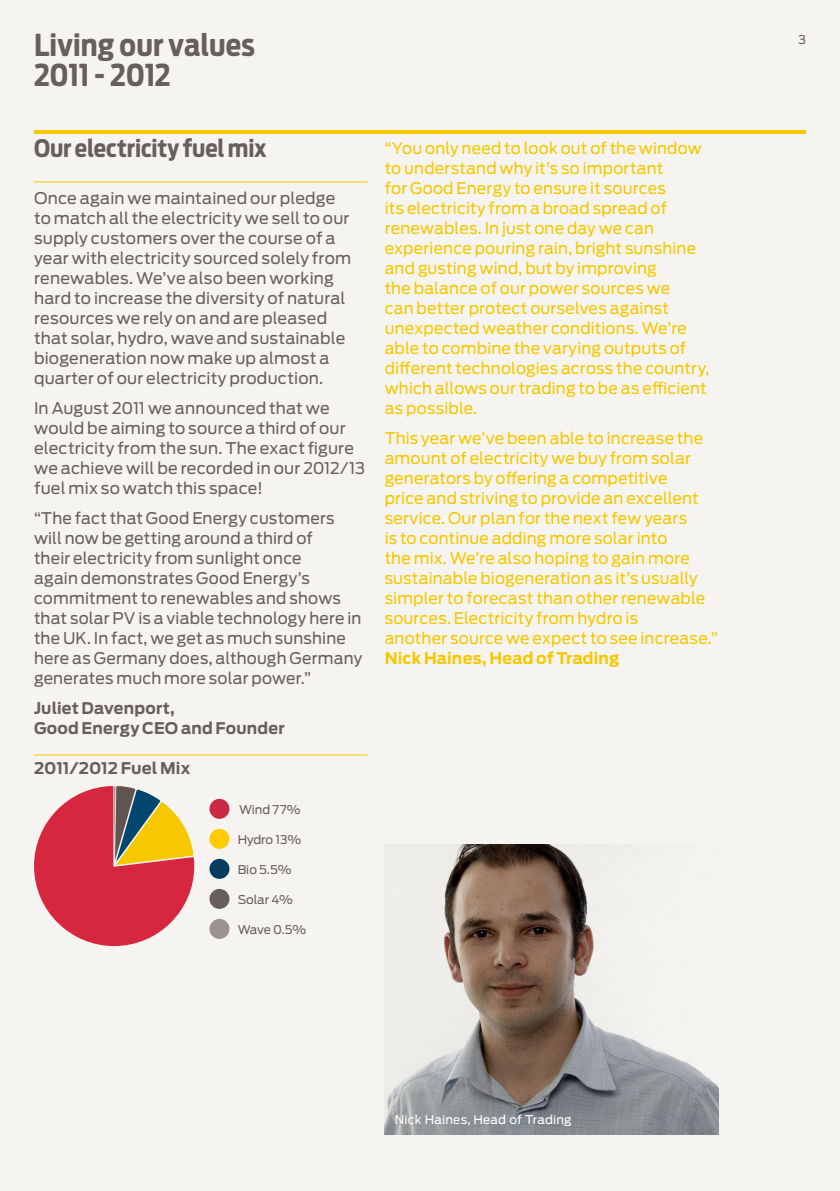
<style>
.page{position:relative;width:840px;height:1191px;background:#fff}
.page>*{position:absolute;margin:0;border:0;box-sizing:border-box;transform-origin:0 0}
.t1{font:700 30px/30px "GE Rounded";color:#695f5a}
.t2{font:700 24px "GE Rounded";letter-spacing:-.005em;color:#695f5a}
.t3{font:16px/20px "Antenna";letter-spacing:.01em;color:#f5c800}
.t4{font:16px/20px "Antenna";letter-spacing:.01em;color:#695f5a}
.t5{font:700 16px/20px "Antenna";letter-spacing:.015em;color:#695f5a}
.t6{font:700 16px "Antenna";letter-spacing:.01em;color:#f5c800}
.t7{font:700 16px "Antenna";letter-spacing:-.01em;color:#695f5a}
.t8{font:12px "Antenna";color:#695f5a}
.t9{font:12px "Antenna";letter-spacing:.02em;color:#fff}
</style>
<div class="page">
<div style="left:0;top:0;width:839px;height:1191px;background:#f5f4f1"></div>
<hr style="left:34px;top:130px;width:771px;height:4px;background:#f5c800">
<img style="left:384px;top:844px;width:333px;height:290px">
<hr style="left:34px;top:181px;width:333px;height:1px;background:#f5c800">
<hr style="left:34px;top:754px;width:333px;height:1px;background:#f5c800">
<div style="left:209px;top:799px;width:20px;height:20px;background:#cb2a45;border-radius:50%"></div>
<div style="left:209px;top:829px;width:20px;height:20px;background:#ffcb05;border-radius:50%"></div>
<div style="left:209px;top:859px;width:20px;height:20px;background:#053c5f;border-radius:50%"></div>
<div style="left:209px;top:889px;width:20px;height:20px;background:#695f5a;border-radius:50%"></div>
<div style="left:209px;top:919px;width:20px;height:20px;background:#9d928e;border-radius:50%"></div>
<svg style="left:34px;top:786px;width:160px;height:160px"></svg>
<h1 class="t1" style="left:34px;top:30px;width:222px">Living our values<br>2011 - 2012</h1>
<h2 class="t2" style="left:34px;top:134px;width:234px">Our electricity fuel mix</h2>
<p class="t4" style="left:34px;top:188px;width:318px">Once again we maintained our pledge to match all the electricity we sell to our supply customers over the course of a year with electricity sourced solely from renewables. We’ve also been working hard to increase the diversity of natural resources we rely on and are pleased that solar, hydro, wave and sustainable biogeneration now make up almost a quarter of our electricity production.</p>
<p class="t4" style="left:34px;top:398px;width:332px">In August 2011 we announced that we would be aiming to source a third of our electricity from the sun. The exact figure we achieve will be recorded in our 2012/13 fuel mix so watch this space!</p>
<p class="t4" style="left:34px;top:508px;width:329px">“The fact that Good Energy customers will now be getting around a third of<br>their electricity from sunlight once<br>again demonstrates Good Energy’s commitment to renewables and shows that solar PV is a viable technology here in the UK. In fact, we get as much sunshine here as Germany does, although Germany generates much more solar power.”</p>
<p class="t5" style="left:34px;top:698px;width:252px">Juliet Davenport,<br>Good Energy CEO and Founder</p>
<p class="t7" style="left:34px;top:759px;width:158px">2011/2012 Fuel Mix</p>
<p class="t8" style="left:239px;top:802px;width:63px">Wind 77%</p>
<p class="t8" style="left:237px;top:832px;width:65px">Hydro 13%</p>
<p class="t8" style="left:237px;top:862px;width:55px">Bio 5.5%</p>
<p class="t8" style="left:237px;top:892px;width:57px">Solar 4%</p>
<p class="t8" style="left:237px;top:922px;width:70px">Wave 0.5%</p>
<p class="t3" style="left:384px;top:138px;width:326px">“You only need to look out of the window to understand why it’s so important<br>for Good Energy to ensure it sources<br>its electricity from a broad spread of renewables. In just one day we can experience pouring rain, bright sunshine and gusting wind, but by improving<br>the balance of our power sources we<br>can better protect ourselves against unexpected weather conditions. We’re able to combine the varying outputs of different technologies across the country, which allows our trading to be as efficient as possible.</p>
<p class="t3" style="left:384px;top:428px;width:335px">This year we’ve been able to increase the amount of electricity we buy from solar generators by offering a competitive<br>price and striving to provide an excellent service. Our plan for the next few years<br>is to continue adding more solar into<br>the mix. We’re also hoping to gain more sustainable biogeneration as it’s usually simpler to forecast than other renewable sources. Electricity from hydro is<br>another source we expect to see increase.”</p>
<p class="t6" style="left:384px;top:649px;width:236px">Nick Haines, Head of Trading</p>
<p class="t9" style="left:394px;top:1112px;width:178px">Nick Haines, Head of Trading</p>
<p class="t8" style="left:798px;top:32px;width:9px">3</p>
</div>
